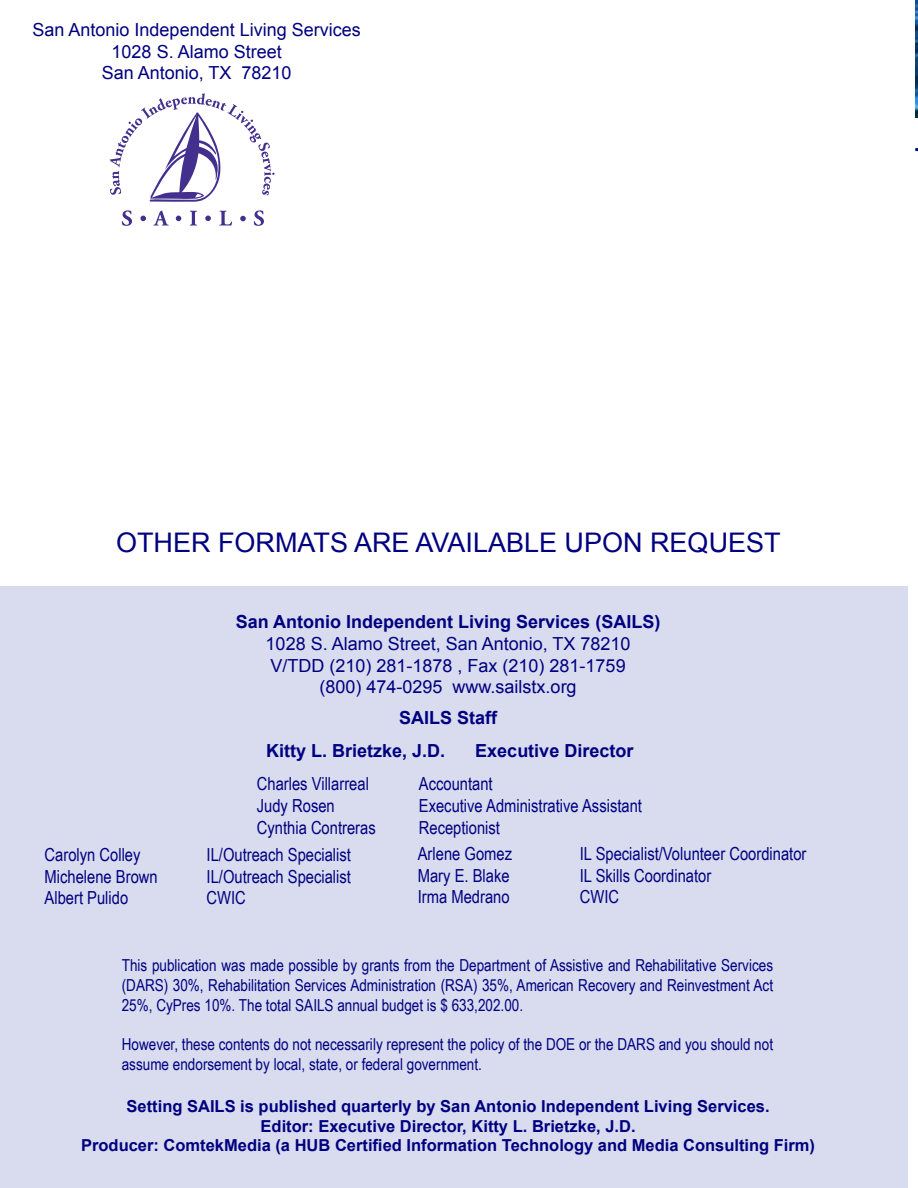
<style>
.page{position:relative;width:918px;height:1188px;background:#fff}
.page>*{position:absolute;margin:0;border:0;box-sizing:border-box;transform-origin:0 0}
.t1{font:27px "Arial";color:#000080}
.t2{font:18px "Arial Narrow";color:#000080}
.t3{font:18px/21.6px "Arial";color:#000080;text-align:center}
.t4{font:700 18px/32.8px "Arial";color:#000080}
.t5{font:16.5px/19.8px "Arial Narrow";color:#000080;text-align:justify}
.t6{font:700 16.5px/19.8px "Arial";color:#000080;text-align:center}
</style>
<div class="page">
<img style="left:916px;top:0;width:2px;height:117px">
<div style="left:0;top:587px;width:907px;height:601px;background:#d9dcef"></div>
<svg style="left:110px;top:93px;width:165px;height:109px"></svg>
<svg style="left:122px;top:210px;width:10px;height:16px"></svg>
<svg style="left:153px;top:210px;width:16px;height:16px"></svg>
<svg style="left:190px;top:211px;width:7px;height:15px"></svg>
<svg style="left:219px;top:211px;width:13px;height:15px"></svg>
<svg style="left:254px;top:210px;width:10px;height:16px"></svg>
<svg style="left:140px;top:216px;width:6px;height:5px"></svg>
<svg style="left:176px;top:216px;width:5px;height:5px"></svg>
<svg style="left:205px;top:216px;width:6px;height:5px"></svg>
<svg style="left:240px;top:216px;width:6px;height:5px"></svg>
<p class="t3" style="left:33px;top:19px;width:330px">San Antonio Independent Living Services<br>1028 S. Alamo Street<br>San Antonio, TX 78210</p>
<h1 class="t1" style="left:116px;top:525px;width:666px">OTHER FORMATS ARE AVAILABLE UPON REQUEST</h1>
<p class="t4" style="left:236px;top:606px;width:426px">San Antonio Independent Living Services (SAILS)</p>
<p class="t3" style="left:266px;top:633px;width:366px">1028 S. Alamo Street, San Antonio, TX 78210<br>V/TDD (210) 281-1878 , Fax (210) 281-1759 (800) 474-0295 www.sailstx.org</p>
<p class="t4" style="left:266px;top:702px;width:232px;text-indent:133px">SAILS Staff<br>Kitty L. Brietzke, J.D.</p>
<p class="t4" style="left:475px;top:735px;width:160px">Executive Director</p>
<p class="t2" style="left:257px;top:771px;width:114px">Charles Villarreal</p>
<p class="t2" style="left:419px;top:771px;width:75px">Accountant</p>
<p class="t2" style="left:257px;top:792px;width:79px">Judy Rosen</p>
<p class="t2" style="left:419px;top:792px;width:225px">Executive Administrative Assistant</p>
<p class="t2" style="left:257px;top:814px;width:120px">Cynthia Contreras</p>
<p class="t2" style="left:419px;top:814px;width:83px">Receptionist</p>
<p class="t2" style="left:45px;top:842px;width:97px">Carolyn Colley</p>
<p class="t2" style="left:207px;top:842px;width:146px">IL/Outreach Specialist</p>
<p class="t2" style="left:45px;top:863px;width:115px">Michelene Brown</p>
<p class="t2" style="left:207px;top:863px;width:146px">IL/Outreach Specialist</p>
<p class="t2" style="left:45px;top:885px;width:85px">Albert Pulido</p>
<p class="t2" style="left:207px;top:885px;width:41px">CWIC</p>
<p class="t2" style="left:418px;top:841px;width:96px">Arlene Gomez</p>
<p class="t2" style="left:580px;top:841px;width:228px">IL Specialist/Volunteer Coordinator</p>
<p class="t2" style="left:418px;top:862px;width:93px">Mary E. Blake</p>
<p class="t2" style="left:580px;top:862px;width:133px">IL Skills Coordinator</p>
<p class="t2" style="left:418px;top:884px;width:93px">Irma Medrano</p>
<p class="t2" style="left:580px;top:884px;width:41px">CWIC</p>
<p class="t5" style="left:122px;top:955px;width:653px">This publication was made possible by grants from the Department of Assistive and Rehabilitative Services (DARS) 30%, Rehabilitation Services Administration (RSA) 35%, American Recovery and Reinvestment Act 25%, CyPres 10%. The total SAILS annual budget is $ 633,202.00.</p>
<p class="t5" style="left:122px;top:1034px;width:653px">However, these contents do not necessarily represent the policy of the DOE or the DARS and you should not assume endorsement by local, state, or federal government.</p>
<p class="t6" style="left:81px;top:1097px;width:736px">Setting SAILS is published quarterly by San Antonio Independent Living Services.<br>Editor: Executive Director, Kitty L. Brietzke, J.D.<br>Producer: ComtekMedia (a HUB Certified Information Technology and Media Consulting Firm)</p>
</div>
